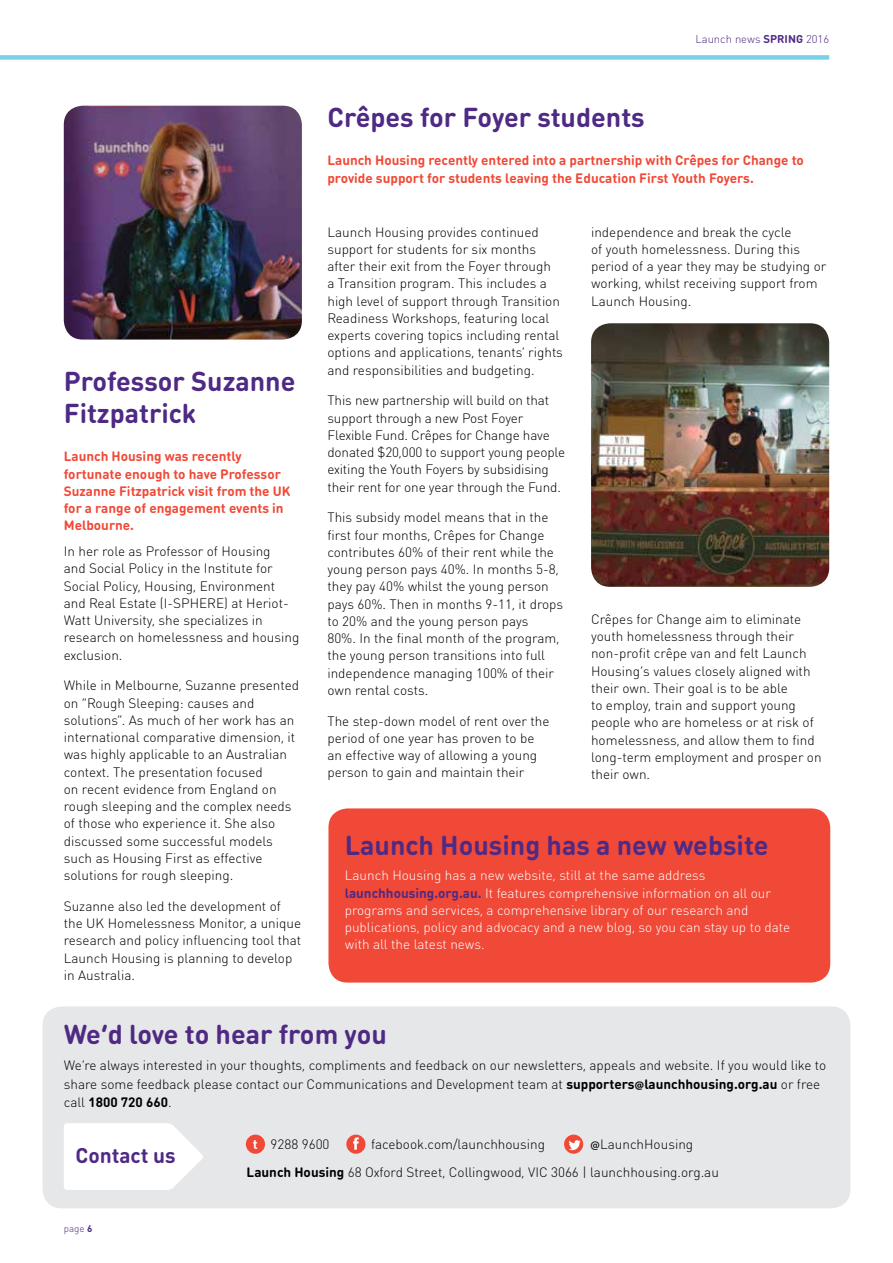
<style>
.page{position:relative;width:893px;height:1263px;background:#fff}
.page>*{position:absolute;margin:0;border:0;box-sizing:border-box;transform-origin:0 0}
.t1{font:700 27px/31.5px "DIN Round OT";color:#4f2a84}
.t2{font:700 21px "DIN Round OT";color:#4f2a84}
.t3{font:300 13.5px/17.2px "DIN Round OT";color:#000}
.t4{font:300 13.5px/17.2px "DIN Round OT";color:#fff}
.t5{font:700 13.5px/17.2px "DIN Round OT";color:#f04937}
.t6{font:700 13.5px "DIN Round OT";color:#000}
.t7{font:700 13.5px "DIN Round OT";color:#fff}
.t8{font:300 11.25px "DIN Round OT";color:#4f2a84}
.t9{font:300 9.75px "DIN Round OT";color:#4f2a84}
.s1{font-weight:700}
.s2{font-weight:700;color:#4f2a84}
.s3{font-family:"Akkurat";font-weight:700;font-size:10.5px}
.s4{font-weight:300}
.s5{font-family:"Akkurat";font-weight:400;font-size:10.5px}
</style>
<div class="page">
<img style="left:64px;top:106px;width:238px;height:234px">
<img style="left:591px;top:323px;width:238px;height:264px">
<div style="left:328px;top:808px;width:502px;height:174px;background:#f04937;border-radius:19px"></div>
<div style="left:43px;top:1006px;width:807px;height:202px;background:#e6e7e8;border-radius:19px"></div>
<div style="left:0;top:55px;width:829px;height:5px;background:#7ad0e4"></div>
<svg style="left:64px;top:1123px;width:139px;height:67px;background:#fcfcfc"></svg>
<div style="left:246px;top:1134px;width:19px;height:20px;background:#f04937;border-radius:50%"></div>
<div style="left:346px;top:1134px;width:19px;height:20px;background:#f04937;border-radius:50%"></div>
<svg style="left:564px;top:1134px;width:19px;height:20px"></svg>
<svg style="left:568px;top:1140px;width:13px;height:10px"></svg>
<svg style="left:353px;top:1137px;width:6px;height:13px"></svg>
<p class="t8" style="left:695px;top:32px;width:135px">Launch news <span class="s1">SPRING</span> 2016</p>
<h1 class="t1" style="left:64px;top:365px;width:233px">Professor Suzanne<br>Fitzpatrick</h1>
<p class="t5" style="left:64px;top:447px;width:228px">Launch Housing was recently fortunate enough to have Professor<br>Suzanne Fitzpatrick visit from the UK for a range of engagement events in<br>Melbourne.</p>
<p class="t3" style="left:64px;top:542px;width:237px">In her role as Professor of Housing<br>and Social Policy in the Institute for Social Policy, Housing, Environment and Real Estate (I-SPHERE) at Heriot-Watt University, she specializes in research on homelessness and housing exclusion.</p>
<p class="t3" style="left:64px;top:677px;width:237px">While in Melbourne, Suzanne presented on “Rough Sleeping: causes and solutions”. As much of her work has an international comparative dimension, it was highly applicable to an Australian context. The presentation focused<br>on recent evidence from England on rough sleeping and the complex needs of those who experience it. She also discussed some successful models such as Housing First as effective solutions for rough sleeping.</p>
<p class="t3" style="left:64px;top:897px;width:239px">Suzanne also led the development of the UK Homelessness Monitor, a unique research and policy influencing tool that Launch Housing is planning to develop in Australia.</p>
<h1 class="t1" style="left:327px;top:101px;width:319px">Crêpes for Foyer students</h1>
<p class="t5" style="left:327px;top:152px;width:478px">Launch Housing recently entered into a partnership with Crêpes for Change to provide support for students leaving the Education First Youth Foyers.</p>
<p class="t3" style="left:327px;top:223px;width:237px">Launch Housing provides continued support for students for six months after their exit from the Foyer through<br>a Transition program. This includes a high level of support through Transition Readiness Workshops, featuring local experts covering topics including rental options and applications, tenants’ rights and responsibilities and budgeting.</p>
<p class="t3" style="left:327px;top:392px;width:239px">This new partnership will build on that support through a new Post Foyer Flexible Fund. Crêpes for Change have donated $20,000 to support young people exiting the Youth Foyers by subsidising their rent for one year through the Fund.</p>
<p class="t3" style="left:327px;top:509px;width:237px">This subsidy model means that in the first four months, Crêpes for Change contributes 60% of their rent while the young person pays 40%. In months 5-8, they pay 40% whilst the young person pays 60%. Then in months 9-11, it drops to 20% and the young person pays<br>80%. In the final month of the program, the young person transitions into full independence managing 100% of their own rental costs.</p>
<p class="t3" style="left:327px;top:712px;width:224px">The step-down model of rent over the period of one year has proven to be an effective way of allowing a young person to gain and maintain their</p>
<p class="t3" style="left:591px;top:223px;width:237px">independence and break the cycle<br>of youth homelessness. During this period of a year they may be studying or working, whilst receiving support from<br>Launch Housing.</p>
<p class="t3" style="left:591px;top:610px;width:232px">Crêpes for Change aim to eliminate youth homelessness through their non-profit crêpe van and felt Launch Housing’s values closely aligned with their own. Their goal is to be able<br>to employ, train and support young people who are homeless or at risk of homelessness, and allow them to find long-term employment and prosper on their own.</p>
<h1 class="t1" style="left:345px;top:829px;width:425px">Launch Housing has a new website</h1>
<p class="t4" style="left:345px;top:867px;width:447px">Launch Housing has a new website, still at the same address <span class="s2">launchhousing.org.au.</span> It features comprehensive information on all our programs and services, a comprehensive library of our research and publications, policy and advocacy and a new blog, so you can stay up to date with all the latest news.</p>
<h1 class="t1" style="left:64px;top:1018px;width:325px">We’d love to hear from you</h1>
<p class="t3" style="left:64px;top:1055px;width:764px;line-height:19.5px">We’re always interested in your thoughts, compliments and feedback on our newsletters, appeals and website. If you would like to share some feedback please contact our Communications and Development team at <span class="s1">supporters</span><span class="s3">@</span><span class="s1">launchhousing.org.au</span> or free</p>
<p class="t6" style="left:64px;top:1093px;width:109px"><span class="s4">call</span> 1800 720 660<span class="s4">.</span></p>
<p class="t3" style="left:271px;top:1135px;width:60px">9288 9600</p>
<p class="t3" style="left:371px;top:1135px;width:175px">facebook.com/launchhousing</p>
<p class="t3" style="left:247px;top:1129px;width:474px;line-height:28.5px;text-indent:344px"><span class="s5">@</span>LaunchHousing<br><span class="s1">Launch Housing</span> 68 Oxford Street, Collingwood, VIC 3066 | launchhousing.org.au</p>
<p class="t7" style="left:253px;top:1135px;width:6px">t</p>
<h2 class="t2" style="left:75px;top:1141px;width:102px">Contact us</h2>
<p class="t9" style="left:64px;top:1223px;width:30px">page <span class="s1">6</span></p>
</div>
